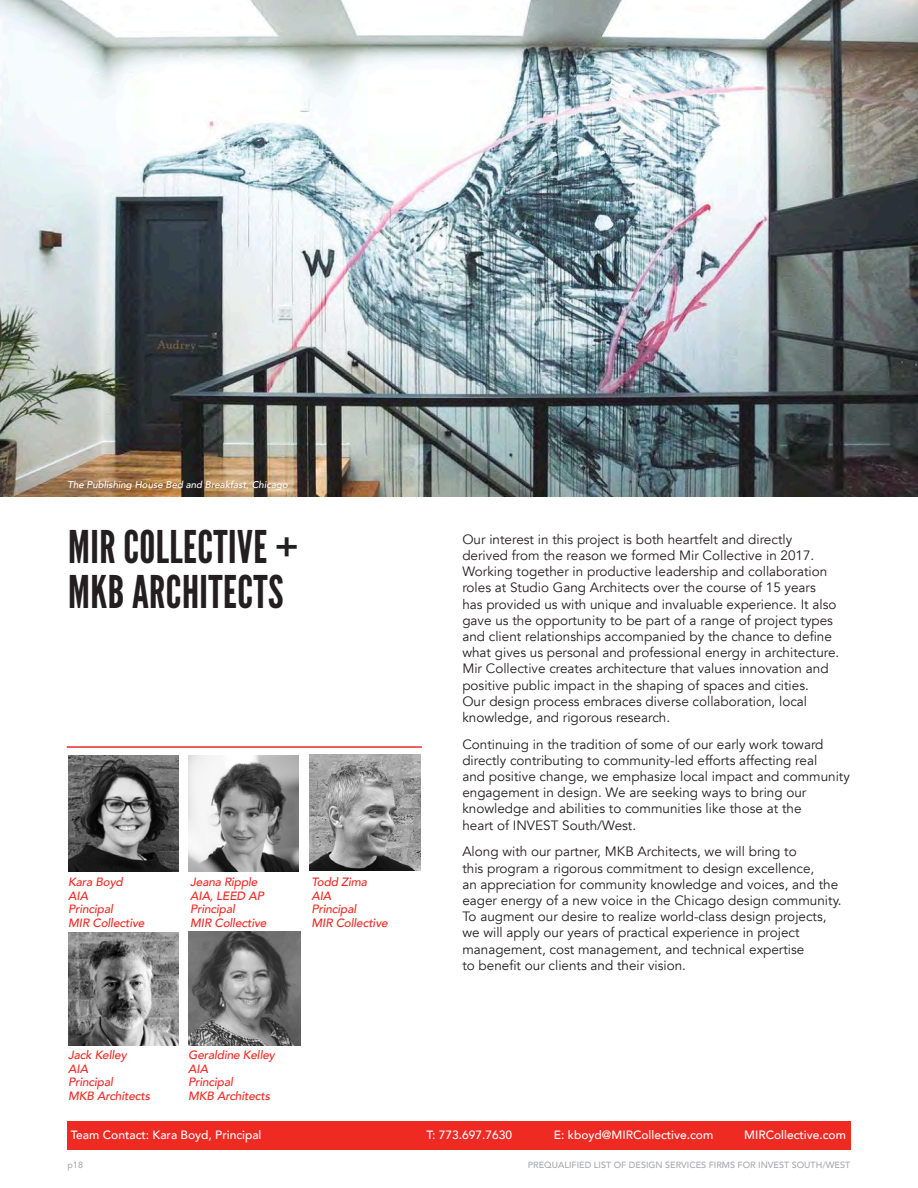
<style>
.page{position:relative;width:918px;height:1188px;background:#fff}
.page>*{position:absolute;margin:0;border:0;box-sizing:border-box;transform-origin:0 0}
.t1{font:45px/45px "League Gothic";letter-spacing:.01em;color:#231f20}
.t2{font:13.5px/16.2px "Avenir";color:#231f20}
.t3{font:italic 500 12px "Avenir";letter-spacing:-.015em;color:#ee2a23}
.t4{font:500 12px "Avenir";color:#fff}
.t5{font:italic 500 9.75px "Avenir";color:#fff}
.t6{font:500 9px "Avenir";color:#a8a9ad}
</style>
<div class="page">
<hr style="left:67px;top:746px;width:355px;height:2px;background:#ee2a23">
<div style="left:67px;top:1121px;width:783px;height:29px;background:#ee2a23"></div>
<img style="left:0;top:0;width:918px;height:497px">
<img style="left:68px;top:756px;width:110px;height:115px">
<img style="left:189px;top:756px;width:110px;height:115px">
<img style="left:68px;top:932px;width:110px;height:113px">
<img style="left:189px;top:932px;width:111px;height:113px">
<img style="left:309px;top:755px;width:111px;height:116px">
<p class="t5" style="left:68px;top:479px;width:222px">The Publishing House Bed and Breakfast, Chicago</p>
<p class="t1" style="left:68px;top:525px;width:232px">MIR COLLECTIVE +<br>MKB ARCHITECTS</p>
<p class="t3" style="left:68px;top:875px;width:56px">Kara Boyd</p>
<p class="t3" style="left:68px;top:888px;width:21px">AIA</p>
<p class="t3" style="left:68px;top:902px;width:46px">Principal</p>
<p class="t3" style="left:68px;top:915px;width:78px">MIR Collective</p>
<p class="t3" style="left:190px;top:875px;width:69px">Jeana Ripple</p>
<p class="t3" style="left:190px;top:888px;width:75px">AIA, LEED AP</p>
<p class="t3" style="left:190px;top:902px;width:46px">Principal</p>
<p class="t3" style="left:190px;top:915px;width:78px">MIR Collective</p>
<p class="t3" style="left:312px;top:875px;width:57px">Todd Zima</p>
<p class="t3" style="left:312px;top:888px;width:21px">AIA</p>
<p class="t3" style="left:312px;top:902px;width:46px">Principal</p>
<p class="t3" style="left:312px;top:915px;width:78px">MIR Collective</p>
<p class="t3" style="left:68px;top:1048px;width:60px">Jack Kelley</p>
<p class="t3" style="left:68px;top:1062px;width:21px">AIA</p>
<p class="t3" style="left:68px;top:1075px;width:46px">Principal</p>
<p class="t3" style="left:68px;top:1089px;width:83px">MKB Architects</p>
<p class="t3" style="left:188px;top:1048px;width:88px">Geraldine Kelley</p>
<p class="t3" style="left:188px;top:1062px;width:21px">AIA</p>
<p class="t3" style="left:188px;top:1075px;width:46px">Principal</p>
<p class="t3" style="left:188px;top:1089px;width:83px">MKB Architects</p>
<p class="t2" style="left:462px;top:531px;width:331px">Our interest in this project is both heartfelt and directly</p>
<p class="t2" style="left:462px;top:547px;width:379px">derived from the reason we formed Mir Collective in 2017.<br>Working together in productive leadership and collaboration roles at Studio Gang Architects over the course of 15 years has provided us with unique and invaluable experience. It also gave us the opportunity to be part of a range of project types and client relationships accompanied by the chance to define what gives us personal and professional energy in architecture.<br>Mir Collective creates architecture that values innovation and positive public impact in the shaping of spaces and cities.<br>Our design process embraces diverse collaboration, local knowledge, and rigorous research.</p>
<p class="t2" style="left:462px;top:736px;width:363px">Continuing in the tradition of some of our early work toward directly contributing to community-led efforts affecting real</p>
<p class="t2" style="left:462px;top:769px;width:389px">and positive change, we emphasize local impact and community engagement in design. We are seeking ways to bring our knowledge and abilities to communities like those at the</p>
<p class="t2" style="left:462px;top:817px;width:175px">heart of INVEST South/West.</p>
<p class="t2" style="left:462px;top:844px;width:336px">Along with our partner, MKB Architects, we will bring to</p>
<p class="t2" style="left:462px;top:860px;width:353px">this program a rigorous commitment to design excellence,</p>
<p class="t2" style="left:462px;top:876px;width:381px">an appreciation for community knowledge and voices, and the eager energy of a new voice in the Chicago design community.<br>To augment our desire to realize world-class design projects, we will apply our years of practical experience in project management, cost management, and technical expertise</p>
<p class="t2" style="left:462px;top:957px;width:225px">to benefit our clients and their vision.</p>
<p class="t4" style="left:71px;top:1125px;width:192px">Team Contact: Kara Boyd, Principal</p>
<p class="t4" style="left:427px;top:1125px;width:87px">T: 773.697.7630</p>
<p class="t4" style="left:554px;top:1125px;width:161px">E: kboyd@MIRCollective.com</p>
<p class="t4" style="left:744px;top:1125px;width:103px">MIRCollective.com</p>
<p class="t6" style="left:68px;top:1157px;width:17px">p18</p>
<p class="t6" style="left:528px;top:1157px;width:324px">PREQUALIFIED LIST OF DESIGN SERVICES FIRMS FOR INVEST SOUTH/WEST</p>
</div>
